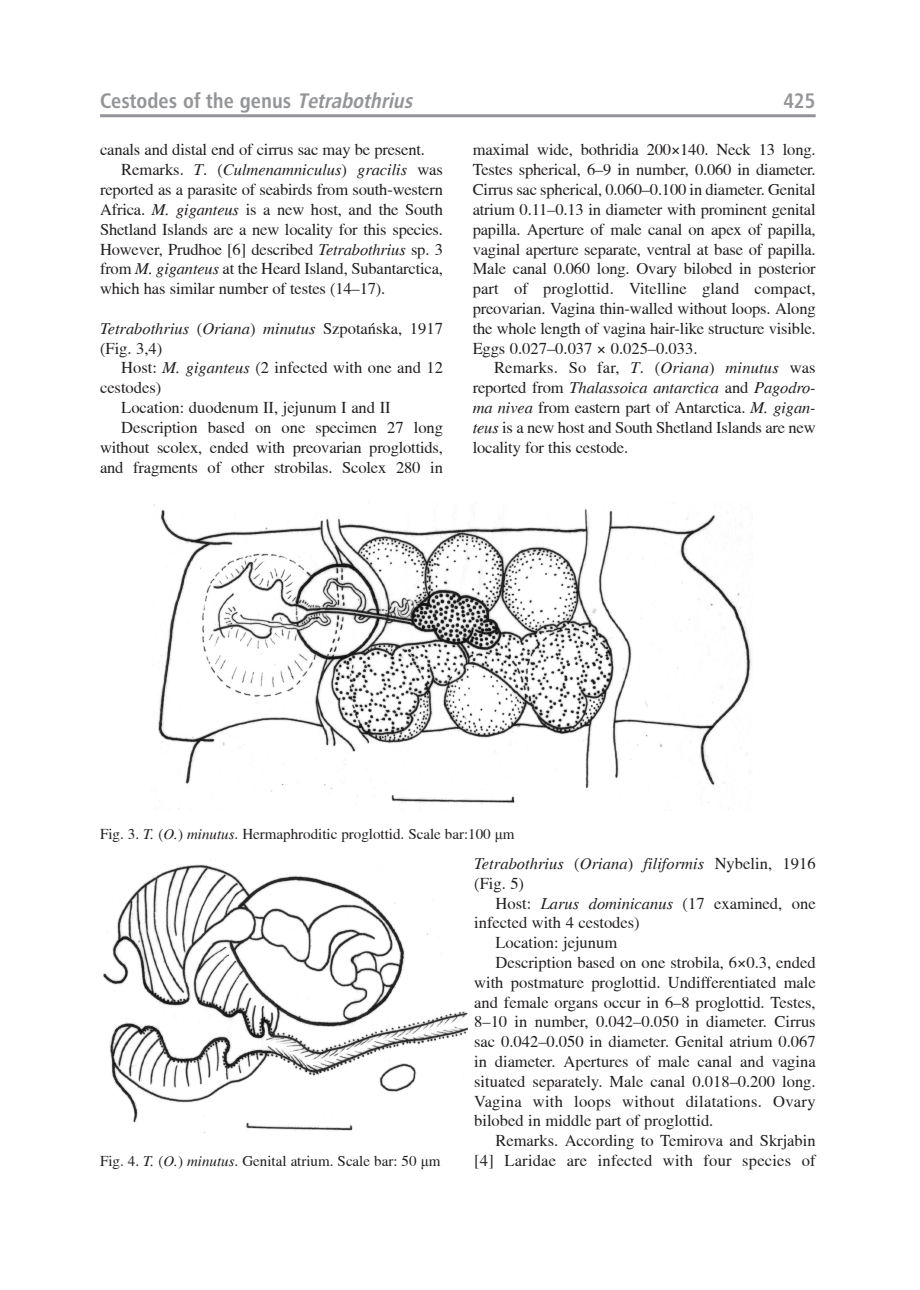
<style>
.page{position:relative;width:920px;height:1290px;background:#fff}
.page>*{position:absolute;margin:0;border:0;box-sizing:border-box;transform-origin:0 0}
.t1{font:21px "Humnst 777 Cn PL Bold A";color:#939598}
.t2{font:16.5px/19.8px "Toronto";color:#231f20;text-align:justify}
.t3{font:italic 16.5px/19.8px "Toronto";color:#231f20}
.t4{font:16.5px "Toronto";letter-spacing:.02em;color:#231f20}
.t5{font:15px "Toronto";color:#231f20}
.s1{font-style:italic}
.s2{font-style:normal}
.s3{font-family:"Times New Roman"}
</style>
<div class="page">
<hr style="left:100px;top:114px;width:716px;height:3px;background:#939598">
<img style="left:154px;top:502px;width:597px;height:308px">
<img style="left:103px;top:859px;width:365px;height:274px">
<p class="t1" style="left:100px;top:88px;width:317px">Cestodes of the genus <span class="s1">Tetrabothrius</span></p>
<p class="t1" style="left:784px;top:88px;width:34px">425</p>
<p class="t2" style="left:100px;top:140px;width:326px">canals and distal end of cirrus sac may be present.</p>
<p class="t3" style="left:121px;top:160px;width:323px"><span class="s2">Remarks.</span> T<span class="s2">. (</span>Culmenamniculus<span class="s2">)</span> gracilis <span class="s2">was</span></p>
<p class="t2" style="left:100px;top:180px;width:344px">reported as a parasite of seabirds from south-western</p>
<p class="t2" style="left:100px;top:199px;width:344px">Africa. <span class="s1">M. giganteus</span> is a new host, and the South</p>
<p class="t2" style="left:100px;top:219px;width:344px">Shetland Islands are a new locality for this species.</p>
<p class="t2" style="left:100px;top:239px;width:344px">However, Prudhoe [6] described <span class="s1">Tetrabothrius</span> sp. 3</p>
<p class="t2" style="left:100px;top:259px;width:344px">from <span class="s1">M. giganteus</span> at the Heard Island, Subantarctica,</p>
<p class="t2" style="left:100px;top:279px;width:287px">which has similar number of testes (14–17).</p>
<p class="t3" style="left:100px;top:318px;width:344px">Tetrabothrius <span class="s2">(</span>Oriana<span class="s2">)</span> minutus <span class="s2">Szpotańska, 1917 (Fig. 3,4)</span></p>
<p class="t2" style="left:121px;top:358px;width:323px">Host: <span class="s1">M. giganteus</span> (2 infected with one and 12</p>
<p class="t2" style="left:100px;top:378px;width:63px">cestodes)</p>
<p class="t2" style="left:121px;top:398px;width:271px">Location: duodenum II, jejunum I and II</p>
<p class="t2" style="left:121px;top:417px;width:323px">Description based on one specimen 27 long</p>
<p class="t2" style="left:100px;top:437px;width:344px">without scolex, ended with preovarian proglottids,</p>
<p class="t2" style="left:100px;top:457px;width:344px">and fragments of other strobilas. Scolex 280 in</p>
<p class="t2" style="left:473px;top:140px;width:344px">maximal wide, bothridia 200×140. Neck 13 long.<br>Testes spherical, 6–9 in number, 0.060 in diameter.<br>Cirrus sac spherical, 0.060–0.100 in diameter. Genital atrium 0.11–0.13 in diameter with prominent genital papilla. Aperture of male canal on apex of papilla, vaginal aperture separate, ventral at base of papilla.<br>Male canal 0.060 long. Ovary bilobed in posterior part of proglottid. Vitelline gland compact, preovarian. Vagina thin-walled without loops. Along the whole length of vagina hair-like structure visible.<br>Eggs 0.027–0.037 × 0.025–0.033.</p>
<p class="t2" style="left:473px;top:358px;width:344px;text-indent:21px">Remarks. So far, <span class="s1">T</span>. (<span class="s1">Oriana</span>) <span class="s1">minutus</span> was reported from <span class="s1">Thalassoica antarctica</span> and <span class="s1">Pagodro&shy;ma nivea</span> from eastern part of Antarctica. <span class="s1">M. gigan&shy;teus</span> is a new host and South Shetland Islands are new locality for this cestode.</p>
<p class="t5" style="left:100px;top:825px;width:416px">Fig. 3. <span class="s1">T.</span> (<span class="s1">O.</span>) <span class="s1">minutus</span>. Hermaphroditic proglottid. Scale bar:100 <span class="s3">μ</span>m</p>
<p class="t5" style="left:100px;top:1153px;width:342px">Fig. 4. <span class="s1">T.</span> (<span class="s1">O.</span>) <span class="s1">minutus</span>. Genital atrium. Scale bar: 50 <span class="s3">μ</span>m</p>
<p class="t3" style="left:474px;top:853px;width:343px">Tetrabothrius <span class="s2">(</span>Oriana<span class="s2">)</span> filiformis <span class="s2">Nybelin, 1916 (Fig. 5)</span></p>
<p class="t2" style="left:495px;top:893px;width:322px">Host: <span class="s1">Larus dominicanus</span> (17 examined, one</p>
<p class="t2" style="left:474px;top:913px;width:167px">infected with 4 cestodes)</p>
<p class="t2" style="left:495px;top:933px;width:123px">Location: jejunum</p>
<p class="t2" style="left:495px;top:952px;width:322px">Description based on one strobila, 6×0.3, ended</p>
<p class="t2" style="left:474px;top:972px;width:343px">with postmature proglottid. Undifferentiated male</p>
<p class="t2" style="left:474px;top:992px;width:343px">and female organs occur in 6–8 proglottid. Testes,</p>
<p class="t2" style="left:474px;top:1012px;width:343px">8–10 in number, 0.042–0.050 in diameter. Cirrus</p>
<p class="t2" style="left:474px;top:1032px;width:343px">sac 0.042–0.050 in diameter. Genital atrium 0.067</p>
<p class="t2" style="left:474px;top:1051px;width:343px">in diameter. Apertures of male canal and vagina</p>
<p class="t2" style="left:474px;top:1071px;width:343px">situated separately. Male canal 0.018–0.200 long.</p>
<p class="t4" style="left:474px;top:1092px;width:343px">Vagina with loops without dilatations. Ovary</p>
<p class="t2" style="left:474px;top:1111px;width:241px">bilobed in middle part of proglottid.</p>
<p class="t2" style="left:495px;top:1131px;width:322px">Remarks. According to Temirova and Skrjabin</p>
<p class="t2" style="left:474px;top:1150px;width:343px">[4] Laridae are infected with four species of</p>
</div>
